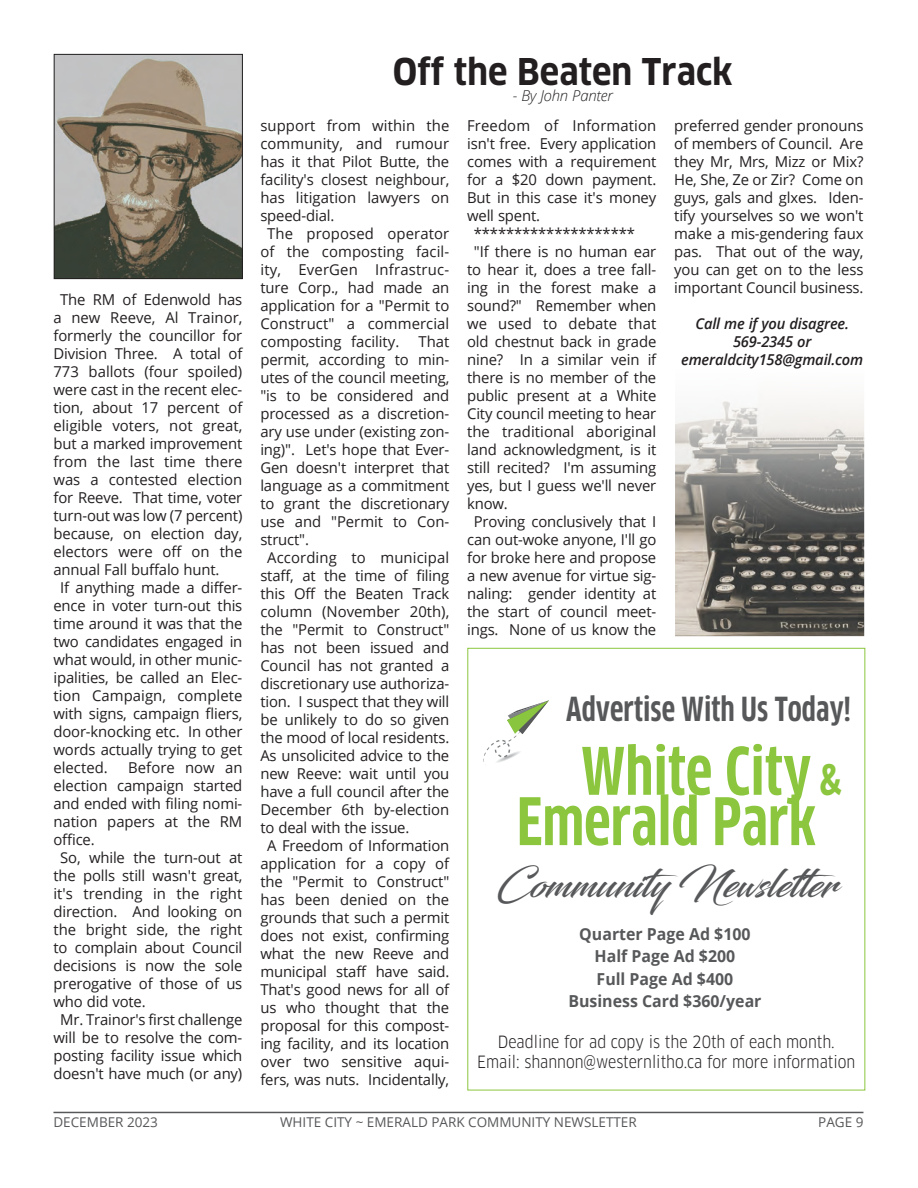
<style>
.page{position:relative;width:918px;height:1188px;background:#fff}
.page>*{position:absolute;margin:0;border:0;box-sizing:border-box;transform-origin:0 0}
.Body_Text{font:700 condensed 63.9px/50.2px "Clan OT";color:#8bc63e}
.Body_Text-2{font:38.85px "Blacksword";color:#57585a}
.Body_Text-3{font:700 36px "Clan OT Narr";color:#231f20}
.Body_Text-4{font:700 condensed 32.4px "Clan OT";color:#57585a}
.t1{font:16.5px "Clan OT Narr";color:#231f20;scale:.96 1}
.t2{font:700 16.5px "Open Sans";color:#57585a;scale:.96 1}
.Body_Text-5{font:15px/18px "Open Sans";letter-spacing:-.01em;color:#231f20;text-align:justify}
.Body_Text-6{font:italic 600 15px "Open Sans";letter-spacing:-.01em;color:#231f20}
.Body_Text-7{font:italic 300 15px "Open Sans";letter-spacing:-.01em;color:#231f20}
.t3{font:13.5px "Open Sans";color:#57585a}
.s1{font-size:41.1px}
</style>
<div class="page">
<img style="left:675px;top:401px;width:189px;height:235px">
<img style="left:56px;top:56px;width:185px;height:221px">
<div style="left:54px;top:54px;width:189px;height:225px;border:1px solid #231f20"></div>
<hr style="left:53px;top:1112px;width:810px;height:1px;background:#57585a">
<svg style="left:483px;top:700px;width:66px;height:63px"></svg>
<p class="Body_Text-5" style="left:53px;top:290px;width:190px;text-indent:7px">The RM of Edenwold has a new Reeve, Al Trainor, formerly the councillor for Division Three. A total of 773 ballots (four spoiled) were cast in the recent elec&shy;tion, about 17 percent of eligible voters, not great, but a marked improvement from the last time there was a contested election for Reeve. That time, voter turn-out was low (7 percent) because, on election day, electors were off on the annual Fall buffalo hunt.</p>
<p class="Body_Text-5" style="left:53px;top:578px;width:190px;text-indent:7px">If anything made a differ&shy;ence in voter turn-out this time around it was that the two candidates engaged in what would, in other munic&shy;ipalities, be called an Elec&shy;tion Campaign, complete with signs, campaign fliers, door-knocking etc. In other words actually trying to get elected.</p>
<p class="Body_Text-5" style="left:53px;top:758px;width:190px;text-indent:75px">Before now an election campaign started and ended with filing nomi&shy;nation papers at the RM office.</p>
<p class="Body_Text-5" style="left:53px;top:848px;width:190px;text-indent:7px">So, while the turn-out at the polls still wasn't great, it's trending in the right direction. And looking on the bright side, the right to complain about Council decisions is now the sole prerogative of those of us who did vote.</p>
<p class="Body_Text-5" style="left:53px;top:1010px;width:190px;text-align:center">Mr. Trainor's first challenge will be to resolve the com&shy;posting facility issue which doesn't have much (or any)</p>
<p class="Body_Text-3" style="left:393px;top:51px;width:341px">Off the Beaten Track</p>
<p class="Body_Text-7" style="left:513px;top:85px;width:102px">- By John Panter</p>
<p class="Body_Text-5" style="left:260px;top:116px;width:190px">support from within the community, and rumour has it that Pilot Butte, the facility's closest neighbour, has litigation lawyers on speed-dial.</p>
<p class="Body_Text-5" style="left:260px;top:224px;width:190px;text-indent:7px">The proposed operator of the composting facil&shy;ity, EverGen Infrastruc&shy;ture Corp., had made an application for a "Permit to Construct" a commercial composting facility.</p>
<p class="Body_Text-5" style="left:260px;top:332px;width:190px;text-indent:158px">That permit, according to min&shy;utes of the council meeting, "is to be considered and processed as a discretion&shy;ary use under (existing zon&shy;ing)". Let's hope that Ever-Gen doesn't interpret that language as a commitment to grant the discretionary use and "Permit to Con&shy;struct".</p>
<p class="Body_Text-5" style="left:260px;top:548px;width:190px;text-indent:7px">According to municipal staff, at the time of filing this Off the Beaten Track column (November 20th), the "Permit to Construct" has not been issued and Council has not granted a discretionary use authoriza&shy;tion. I suspect that they will be unlikely to do so given the mood of local residents.<br>As unsolicited advice to the new Reeve: wait until you have a full council after the December 6th by-election to deal with the issue.</p>
<p class="Body_Text-5" style="left:260px;top:836px;width:190px;text-align:center">A Freedom of Information application for a copy of the "Permit to Construct" has been denied on the grounds that such a permit does not exist, confirming what the new Reeve and municipal staff have said.<br>That's good news for all of us who thought that the proposal for this compost&shy;ing facility, and its location over two sensitive aqui&shy;fers, was nuts. Incidentally,</p>
<p class="Body_Text-5" style="left:467px;top:116px;width:191px">Freedom of Information isn't free. Every application comes with a requirement for a $20 down payment.<br>But in this case it's money well spent.</p>
<p class="Body_Text-5" style="left:474px;top:224px;width:163px">********************</p>
<p class="Body_Text-5" style="left:467px;top:242px;width:191px;text-indent:7px">"If there is no human ear to hear it, does a tree fall&shy;ing in the forest make a sound?" Remember when we used to debate that old chestnut back in grade nine? In a similar vein if there is no member of the public present at a White City council meeting to hear the traditional aboriginal land acknowledgment, is it still recited? I'm assuming yes, but I guess we'll never know.</p>
<p class="Body_Text-5" style="left:467px;top:512px;width:191px;text-align:center">Proving conclusively that I can out-woke anyone, I'll go for broke here and propose a new avenue for virtue sig&shy;naling: gender identity at the start of council meet&shy;ings. None of us know the</p>
<p class="Body_Text-5" style="left:674px;top:116px;width:191px">preferred gender pronouns of members of Council. Are they Mr, Mrs, Mizz or Mix?<br>He, She, Ze or Zir? Come on guys, gals and glxes. Iden&shy;tify yourselves so we won't make a mis-gendering faux pas. That out of the way, you can get on to the less important Council business.</p>
<p class="Body_Text-6" style="left:695px;top:313px;width:155px">Call me if you disagree.</p>
<p class="Body_Text-6" style="left:733px;top:331px;width:80px">569-2345 or</p>
<p class="Body_Text-6" style="left:681px;top:349px;width:184px">emeraldcity158@gmail.com</p>
<p class="Body_Text-4" style="left:566px;top:691px;width:286px">Advertise With Us Today!</p>
<p class="Body_Text" style="left:517px;top:747px;width:326px;text-indent:64px">White City <span class="s1">&amp;<br></span>Emerald Park</p>
<p class="Body_Text-2" style="left:497px;top:861px;width:343px">Community Newsletter</p>
<p class="t2" style="left:579px;top:922px;width:180px">Quarter Page Ad $100</p>
<p class="t2" style="left:595px;top:945px;width:148px">Half Page Ad $200</p>
<p class="t2" style="left:597px;top:967px;width:144px">Full Page Ad $400</p>
<p class="t2" style="left:568px;top:990px;width:203px">Business Card $360/year</p>
<p class="t1" style="left:498px;top:1032px;width:353px">Deadline for ad copy is the 20th of each month.</p>
<p class="t1" style="left:477px;top:1052px;width:395px">Email: shannon@westernlitho.ca for more information</p>
<p class="t3" style="left:53px;top:1113px;width:106px">DECEMBER 2023</p>
<p class="t3" style="left:280px;top:1113px;width:358px">WHITE CITY ~ EMERALD PARK COMMUNITY NEWSLETTER</p>
<p class="t3" style="left:818px;top:1113px;width:47px">PAGE 9</p>
</div>
